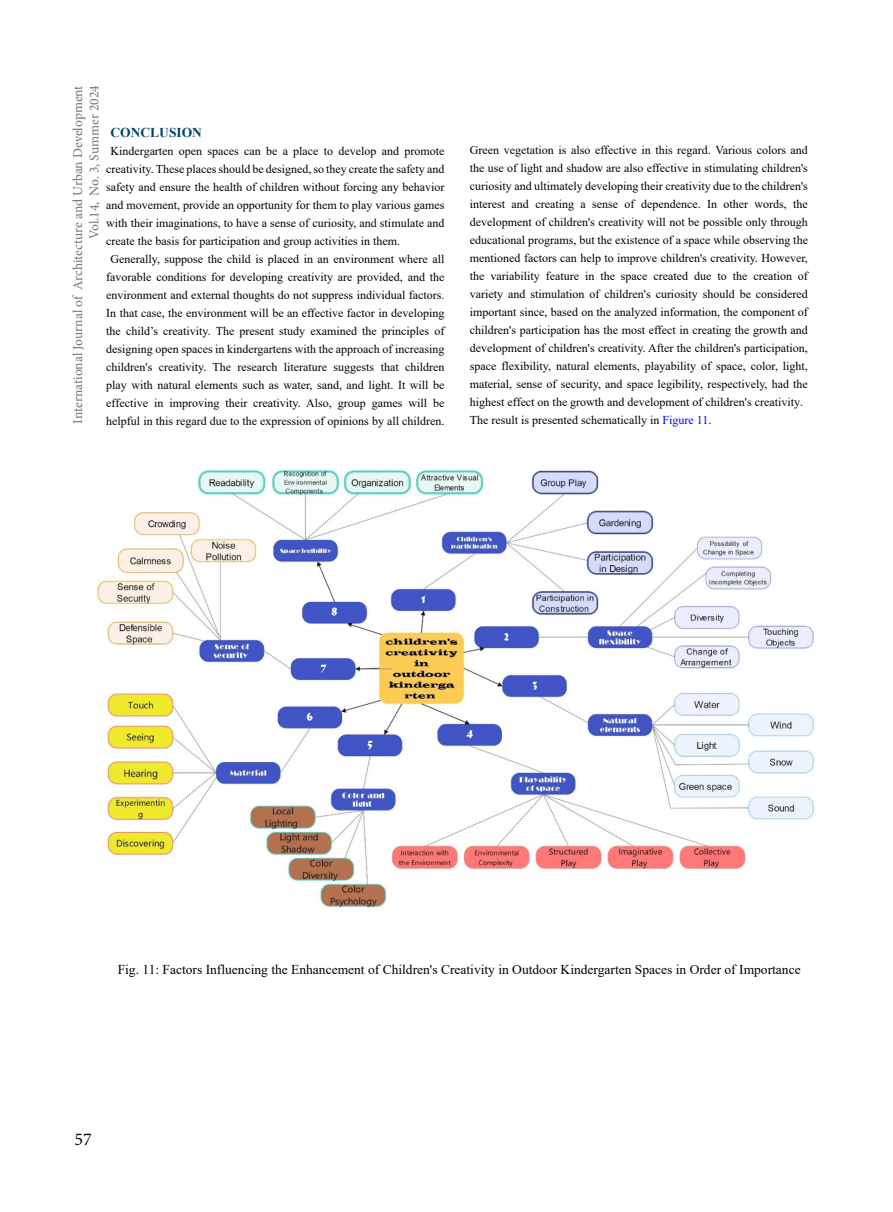
<style>
.page{position:relative;width:893px;height:1212px;background:#fff}
.page>*{position:absolute;margin:0;border:0;box-sizing:border-box;transform-origin:0 0}
.t1{font:18px "Minion Pro";color:#000}
.t2{font:13.5px "Times New Roman";color:#000}
.t3{font:13.5px/16.2px "Minion Pro";letter-spacing:-.005em;color:#737470;text-align:right}
.t4{font:700 13.5px "Times New Roman";color:#004563}
.t5{font:12px/18px "Times New Roman";color:#000}
.s1{color:#00f}
</style>
<div class="page">
<img style="left:96px;top:469px;width:718px;height:439px">
<p class="t3" style="left:70px;top:423px;width:339px;rotate:-90deg">International Journal of Architecture and Urban Development<br>Vol.14, No. 3, Summer 2024</p>
<p class="t4" style="left:111px;top:122px;width:93px">CONCLUSION</p>
<p class="t5" style="left:111px;top:141px;width:335px">Kindergarten open spaces can be a place to develop and promote</p>
<p class="t5" style="left:106px;top:159px;width:340px">creativity. These places should be designed, so they create the safety and</p>
<p class="t5" style="left:106px;top:177px;width:340px">safety and ensure the health of children without forcing any behavior</p>
<p class="t5" style="left:106px;top:195px;width:340px">and movement, provide an opportunity for them to play various games</p>
<p class="t5" style="left:106px;top:213px;width:340px">with their imaginations, to have a sense of curiosity, and stimulate and</p>
<p class="t5" style="left:106px;top:231px;width:295px">create the basis for participation and group activities in them.</p>
<p class="t5" style="left:111px;top:249px;width:335px">Generally, suppose the child is placed in an environment where all</p>
<p class="t5" style="left:106px;top:267px;width:340px">favorable conditions for developing creativity are provided, and the</p>
<p class="t5" style="left:106px;top:285px;width:340px">environment and external thoughts do not suppress individual factors.</p>
<p class="t5" style="left:106px;top:303px;width:340px">In that case, the environment will be an effective factor in developing</p>
<p class="t5" style="left:106px;top:321px;width:340px">the child’s creativity. The present study examined the principles of</p>
<p class="t5" style="left:106px;top:339px;width:340px">designing open spaces in kindergartens with the approach of increasing</p>
<p class="t5" style="left:106px;top:357px;width:340px">children's creativity. The research literature suggests that children</p>
<p class="t5" style="left:106px;top:375px;width:340px">play with natural elements such as water, sand, and light. It will be</p>
<p class="t5" style="left:106px;top:393px;width:340px">effective in improving their creativity. Also, group games will be</p>
<p class="t5" style="left:106px;top:411px;width:340px">helpful in this regard due to the expression of opinions by all children.</p>
<p class="t5" style="left:470px;top:140px;width:340px">Green vegetation is also effective in this regard. Various colors and the use of light and shadow are also effective in stimulating children's curiosity and ultimately developing their creativity due to the children's interest and creating a sense of dependence. In other words, the development of children's creativity will not be possible only through educational programs, but the existence of a space while observing the mentioned factors can help to improve children's creativity. However, the variability feature in the space created due to the creation of variety and stimulation of children's curiosity should be considered important since, based on the analyzed information, the component of children's participation has the most effect in creating the growth and development of children's creativity. After the children's participation, space flexibility, natural elements, playability of space, color, light, material, sense of security, and space legibility, respectively, had the highest effect on the growth and development of children's creativity.<br>The result is presented schematically in <span class="s1">Figure 11</span>.</p>
<p class="t2" style="left:118px;top:960px;width:684px">Fig. 11: Factors Influencing the Enhancement of Children's Creativity in Outdoor Kindergarten Spaces in Order of Importance</p>
<h1 class="t1" style="left:74px;top:1127px;width:19px">57</h1>
</div>
